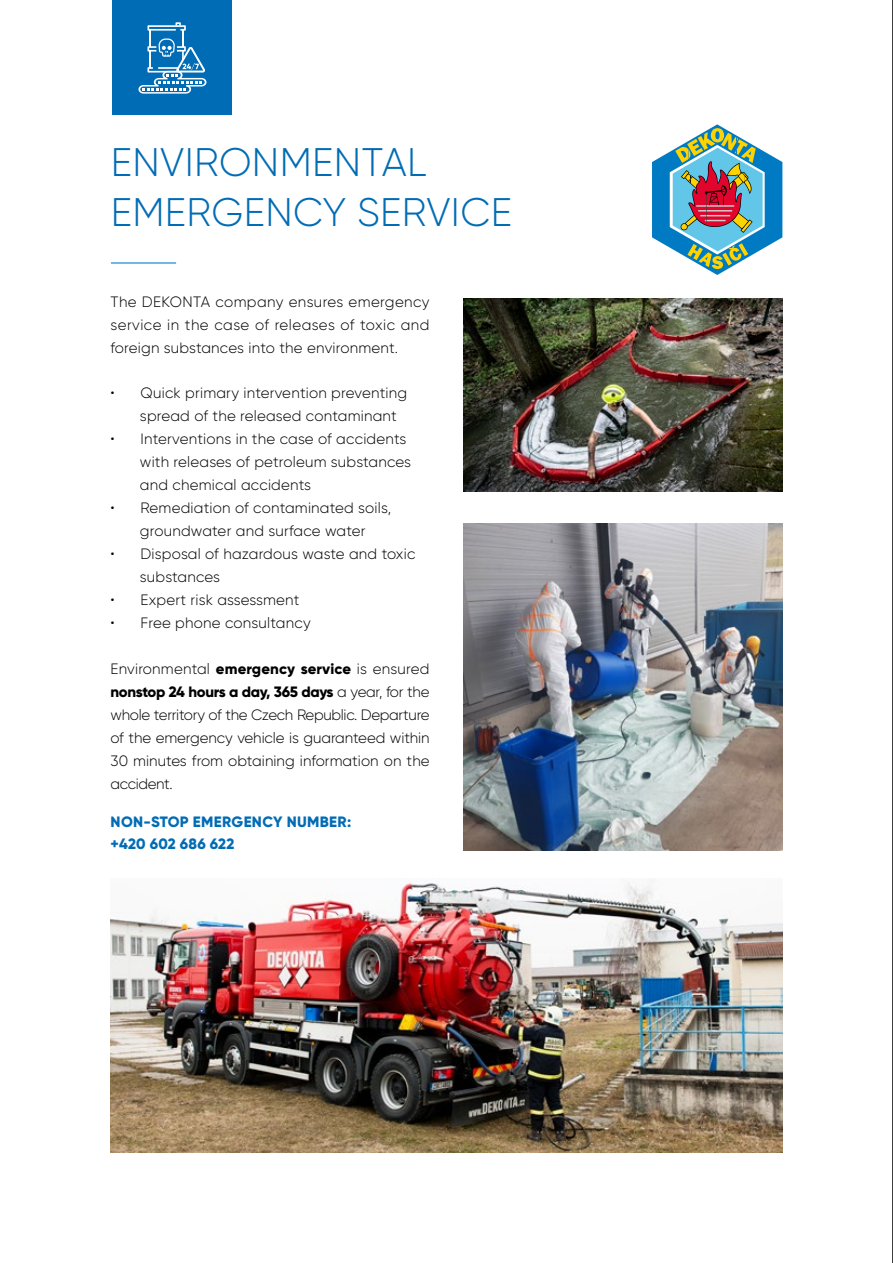
<style>
.page{position:relative;width:893px;height:1263px;background:#fff}
.page>*{position:absolute;margin:0;border:0;box-sizing:border-box;transform-origin:0 0}
.t1{font:300 39.9px/49.2px "Gilroy";letter-spacing:.01em;color:#006cb5}
.t2{font:300 15px/23px "Gilroy";letter-spacing:.015em;color:#000}
.t3{font:800 15px/22.5px "Gilroy";letter-spacing:.02em;color:#006cb5}
.s1{font-weight:800}
</style>
<div class="page">
<hr style="left:892px;top:0;width:1px;height:1263px;background:#000">
<hr style="left:111px;top:262px;width:65px;height:2px;background:#46a1da">
<div style="left:113px;top:0;width:119px;height:115px;background:#006cb5"></div>
<svg style="left:138px;top:22px;width:68px;height:72px"></svg>
<img style="left:111px;top:882px;width:671px;height:270px">
<img style="left:463px;top:298px;width:319px;height:194px">
<img style="left:463px;top:523px;width:319px;height:327px">
<svg style="left:652px;top:124px;width:130px;height:151px"></svg>
<h1 class="t1" style="left:111px;top:137px;width:403px">ENVIRONMENTAL<br>EMERGENCY SERVICE</h1>
<p class="t2" style="left:111px;top:290px;width:321px;text-align:justify">The DEKONTA company ensures emergency service in the case of releases of toxic and foreign substances into the environment.</p>
<p class="t2" style="left:140px;top:382px;width:269px;text-indent:-29px">• Quick primary intervention preventing spread of the released contaminant</p>
<p class="t2" style="left:140px;top:427px;width:273px;text-indent:-29px">• Interventions in the case of accidents with releases of petroleum substances and chemical accidents</p>
<p class="t2" style="left:111px;top:496px;width:282px;text-align:center">• Remediation of contaminated soils, groundwater and surface water</p>
<p class="t2" style="left:140px;top:542px;width:277px;text-indent:-29px">• Disposal of hazardous waste and toxic substances</p>
<p class="t2" style="left:111px;top:588px;width:190px">• Expert risk assessment</p>
<p class="t2" style="left:111px;top:611px;width:202px">• Free phone consultancy</p>
<p class="t2" style="left:111px;top:657px;width:321px;text-align:justify">Environmental <span class="s1">emergency service</span> is ensured <span class="s1">nonstop 24 hours a day, 365 days</span> a year, for the whole territory of the Czech Republic. Departure of the emergency vehicle is guaranteed within 30 minutes from obtaining information on the accident.</p>
<p class="t3" style="left:111px;top:810px;width:242px">NON-STOP EMERGENCY NUMBER: +420 602 686 622</p>
</div>
